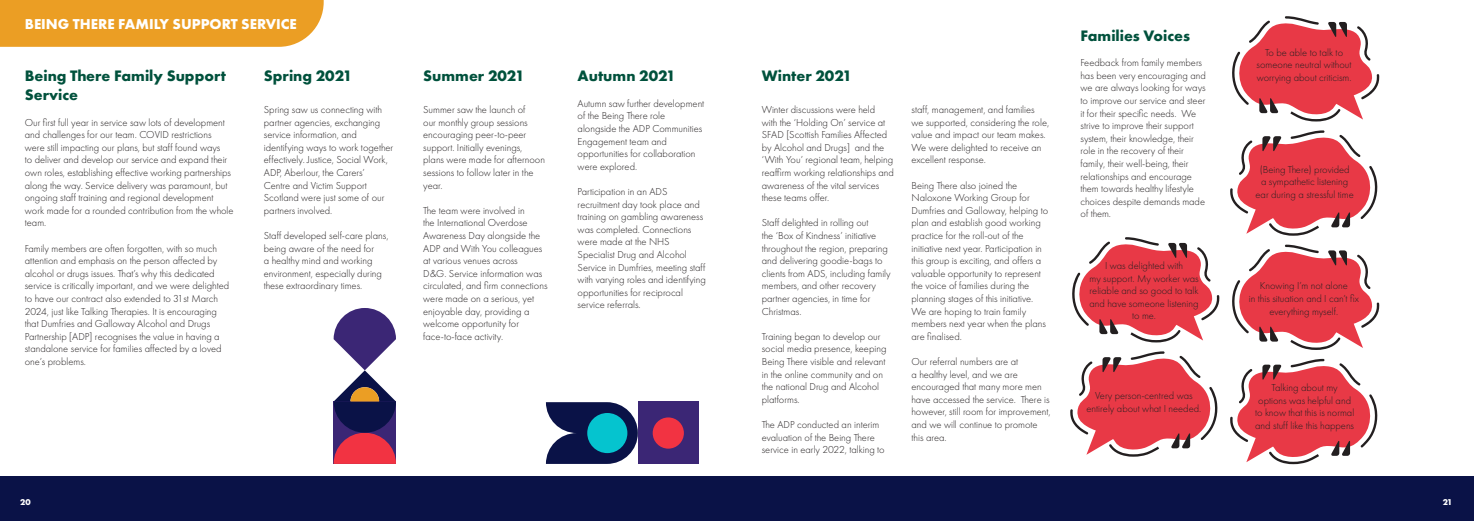
<style>
.page{position:relative;width:1474px;height:521px;background:#fff}
.page>*{position:absolute;margin:0;border:0;box-sizing:border-box;transform-origin:0 0}
.Heading{font:700 15.75px/18.9px "Futura PT";color:#00513c}
.t1{font:700 14.88px "Futura PT";color:#fff}
.Bocy_Copy{font:300 10.5px/12.6px "Futura PT";color:#231f20}
.t2{font:700 8.75px "Futura PT";color:#fff}
</style>
<div class="page">
<svg style="left:1230px;top:359px;width:148px;height:105px"></svg>
<div style="left:0;top:476px;width:1473px;height:45px;background:#0a1247"></div>
<div style="left:0;top:0;width:324px;height:47px;background:#eb9e24"></div>
<svg style="left:333px;top:308px;width:63px;height:156px"></svg>
<svg style="left:546px;top:402px;width:92px;height:62px"></svg>
<div style="left:638px;top:401px;width:60px;height:63px;background:#3b2675"></div>
<div style="left:587px;top:413px;width:40px;height:40px;background:#05c4cf;border-radius:50%"></div>
<div style="left:652px;top:417px;width:32px;height:32px;background:#f23342;border-radius:50%"></div>
<svg style="left:1072px;top:237px;width:147px;height:105px"></svg>
<svg style="left:1232px;top:16px;width:147px;height:105px"></svg>
<svg style="left:1232px;top:245px;width:147px;height:105px"></svg>
<svg style="left:1070px;top:351px;width:148px;height:106px"></svg>
<svg style="left:1230px;top:130px;width:148px;height:106px"></svg>
<p class="t1" style="left:25px;top:14px;width:273px">BEING THERE FAMILY SUPPORT SERVICE</p>
<p class="Heading" style="left:25px;top:66px;width:202px">Being There Family Support<br>Service</p>
<p class="Bocy_Copy" style="left:25px;top:116px;width:210px">Our first full year in service saw lots of development and challenges for our team. COVID restrictions were still impacting our plans, but staff found ways<br>to deliver and develop our service and expand their own roles, establishing effective working partnerships along the way. Service delivery was paramount, but ongoing staff training and regional development work made for a rounded contribution from the whole team.</p>
<p class="Bocy_Copy" style="left:25px;top:242px;width:206px">Family members are often forgotten, with so much attention and emphasis on the person affected by alcohol or drugs issues. That’s why this dedicated service is critically important, and we were delighted to have our contract also extended to 31st March 2024, just like Talking Therapies. It is encouraging that Dumfries and Galloway Alcohol and Drugs Partnership [ADP] recognises the value in having a standalone service for families affected by a loved one’s problems.</p>
<p class="Heading" style="left:264px;top:66px;width:90px">Spring 2021</p>
<p class="Bocy_Copy" style="left:264px;top:103px;width:131px">Spring saw us connecting with partner agencies, exchanging service information, and identifying ways to work together effectively. Justice, Social Work,<br>ADP, Aberlour, the Carers’<br>Centre and Victim Support<br>Scotland were just some of our partners involved.</p>
<p class="Bocy_Copy" style="left:264px;top:229px;width:126px">Staff developed self-care plans, being aware of the need for<br>a healthy mind and working environment, especially during these extraordinary times.</p>
<p class="Heading" style="left:423px;top:66px;width:103px">Summer 2021</p>
<p class="Bocy_Copy" style="left:423px;top:103px;width:123px">Summer saw the launch of<br>our monthly group sessions encouraging peer-to-peer support. Initially evenings, plans were made for afternoon sessions to follow later in the year.</p>
<p class="Bocy_Copy" style="left:423px;top:204px;width:126px">The team were involved in<br>the International Overdose<br>Awareness Day alongside the<br>ADP and With You colleagues at various venues across<br>D&amp;G. Service information was circulated, and firm connections were made on a serious, yet enjoyable day, providing a welcome opportunity for face-to-face activity.</p>
<p class="Heading" style="left:577px;top:66px;width:99px">Autumn 2021</p>
<p class="Bocy_Copy" style="left:577px;top:97px;width:128px">Autumn saw further development of the Being There role alongside the ADP Communities<br>Engagement team and opportunities for collaboration were explored.</p>
<p class="Bocy_Copy" style="left:577px;top:185px;width:130px">Participation in an ADS recruitment day took place and training on gambling awareness was completed. Connections were made at the NHS<br>Specialist Drug and Alcohol<br>Service in Dumfries, meeting staff with varying roles and identifying opportunities for reciprocal service referrals.</p>
<p class="t2" style="left:20px;top:496px;width:12px">20</p>
<p class="Heading" style="left:761px;top:66px;width:92px">Winter 2021</p>
<p class="Bocy_Copy" style="left:761px;top:103px;width:133px">Winter discussions were held<br>with the ‘Holding On’ service at<br>SFAD [Scottish Families Affected by Alcohol and Drugs] and the ‘With You’ regional team, helping reaffirm working relationships and awareness of the vital services these teams offer.</p>
<p class="Bocy_Copy" style="left:761px;top:217px;width:130px">Staff delighted in rolling out<br>the ‘Box of Kindness’ initiative throughout the region, preparing and delivering goodie-bags to clients from ADS, including family members, and other recovery partner agencies, in time for<br>Christmas.</p>
<p class="Bocy_Copy" style="left:761px;top:330px;width:126px">Training began to develop our social media presence, keeping<br>Being There visible and relevant in the online community and on the national Drug and Alcohol platforms.</p>
<p class="Bocy_Copy" style="left:761px;top:418px;width:124px">The ADP conducted an interim evaluation of the Being There service in early 2022, talking to</p>
<p class="Bocy_Copy" style="left:911px;top:103px;width:139px">staff, management, and families we supported, considering the role, value and impact our team makes.<br>We were delighted to receive an excellent response.</p>
<p class="Bocy_Copy" style="left:911px;top:179px;width:138px">Being There also joined the<br>Naloxone Working Group for<br>Dumfries and Galloway, helping to plan and establish good working practice for the roll-out of the initiative next year. Participation in this group is exciting, and offers a valuable opportunity to represent the voice of families during the planning stages of this initiative.<br>We are hoping to train family members next year when the plans are finalised.</p>
<p class="Bocy_Copy" style="left:911px;top:355px;width:141px">Our referral numbers are at<br>a healthy level, and we are encouraged that many more men have accessed the service. There is however, still room for improvement, and we will continue to promote this area.</p>
<p class="Heading" style="left:1080px;top:26px;width:111px">Families Voices</p>
<p class="Bocy_Copy" style="left:1080px;top:56px;width:127px">Feedback from family members has been very encouraging and we are always looking for ways to improve our service and steer it for their specific needs. We strive to improve their support system, their knowledge, their role in the recovery of their family, their well-being, their relationships and encourage them towards healthy lifestyle choices despite demands made of them.</p>
<p class="Bocy_Copy" style="left:1105px;top:259px;width:80px">I was delighted with</p>
<p class="Bocy_Copy" style="left:1089px;top:272px;width:111px">my support. My worker was</p>
<p class="Bocy_Copy" style="left:1089px;top:284px;width:111px">reliable and so good to talk</p>
<p class="Bocy_Copy" style="left:1089px;top:297px;width:111px">and have someone listening</p>
<p class="Bocy_Copy" style="left:1132px;top:310px;width:25px">to me.</p>
<p class="Bocy_Copy" style="left:1095px;top:389px;width:99px">Very person-centred was</p>
<p class="Bocy_Copy" style="left:1086px;top:402px;width:116px">entirely about what I needed.</p>
<p class="Bocy_Copy" style="left:1264px;top:46px;width:80px">To be able to talk to</p>
<p class="Bocy_Copy" style="left:1256px;top:59px;width:96px">someone neutral without</p>
<p class="Bocy_Copy" style="left:1256px;top:71px;width:96px">worrying about criticism.</p>
<p class="Bocy_Copy" style="left:1259px;top:163px;width:91px">(Being There) provided</p>
<p class="Bocy_Copy" style="left:1261px;top:175px;width:89px">a sympathetic listening</p>
<p class="Bocy_Copy" style="left:1255px;top:188px;width:100px">ear during a stressful time</p>
<p class="Bocy_Copy" style="left:1259px;top:280px;width:90px">Knowing I’m not alone</p>
<p class="Bocy_Copy" style="left:1248px;top:292px;width:111px;text-align:center">in this situation and I can’t fix everything myself.</p>
<p class="Bocy_Copy" style="left:1271px;top:381px;width:68px">Talking about my</p>
<p class="Bocy_Copy" style="left:1258px;top:394px;width:94px">options was helpful and</p>
<p class="Bocy_Copy" style="left:1254px;top:406px;width:101px">to know that this is normal</p>
<p class="Bocy_Copy" style="left:1255px;top:419px;width:100px">and stuff like this happens</p>
<p class="t2" style="left:1442px;top:496px;width:11px">21</p>
</div>
